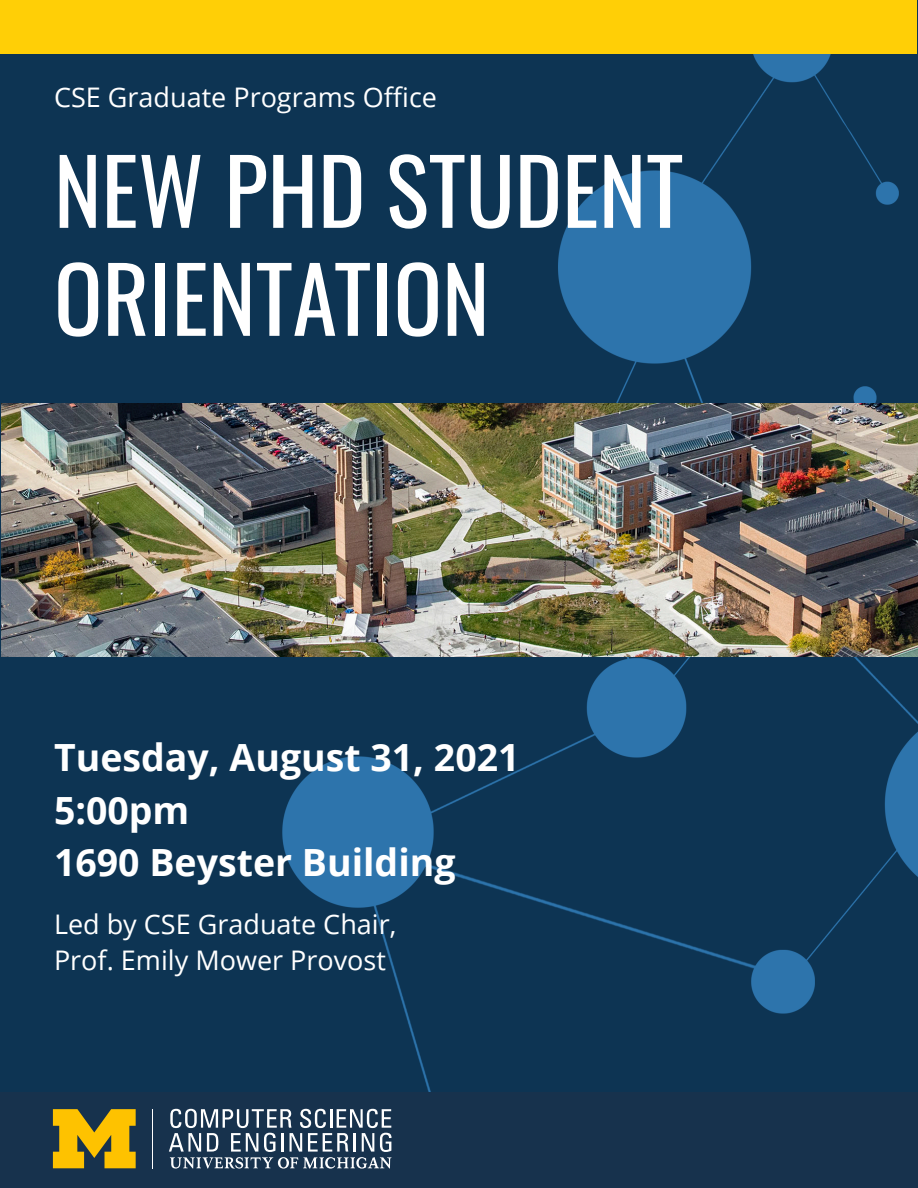
<style>
.page{position:relative;width:918px;height:1188px;background:#fff}
.page>*{position:absolute;margin:0;border:0;box-sizing:border-box;transform-origin:0 0}
.t1{font:90px "Oswald";color:#fff}
.t2{font:700 37.5px "Open Sans";color:#fff}
.t3{font:27px "Open Sans";color:#fff}
</style>
<div class="page">
<img style="left:0;top:0;width:918px;height:1092px">
<div style="left:1px;top:1px;width:916px;height:53px;background:#ffcf06"></div>
<img style="left:2px;top:404px;width:916px;height:253px">
<div style="left:0;top:1092px;width:918px;height:96px;background:#17324d"></div>
<hr style="left:152px;top:1109px;width:1px;height:59px;background:#fff">
<svg style="left:53px;top:1109px;width:83px;height:59px"></svg>
<svg style="left:169px;top:1109px;width:223px;height:60px"></svg>
<p class="t3" style="left:54px;top:78px;width:385px">CSE Graduate Programs Office</p>
<p class="t1" style="left:54px;top:111px;width:631px">NEW PHD STUDENT</p>
<p class="t1" style="left:54px;top:219px;width:437px">ORIENTATION</p>
<p class="t2" style="left:54px;top:731px;width:467px">Tuesday, August 31, 2021</p>
<p class="t2" style="left:54px;top:784px;width:137px">5:00pm</p>
<p class="t2" style="left:54px;top:836px;width:403px">1690 Beyster Building</p>
<p class="t3" style="left:54px;top:906px;width:344px">Led by CSE Graduate Chair,</p>
<p class="t3" style="left:54px;top:942px;width:334px">Prof. Emily Mower Provost</p>
</div>
